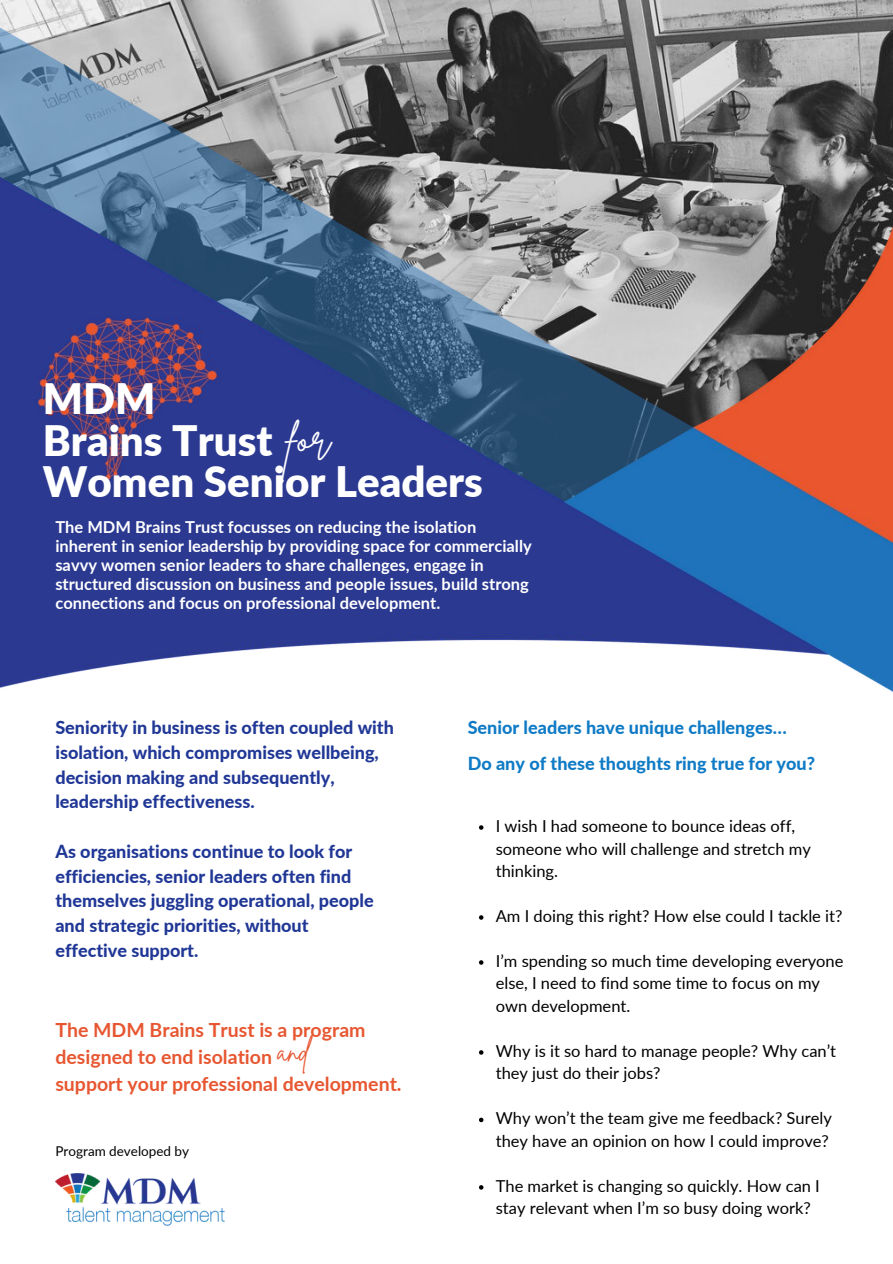
<style>
.page{position:relative;width:893px;height:1264px;background:#fff}
.page>*{position:absolute;margin:0;border:0;box-sizing:border-box;transform-origin:0 0}
.t1{font:45px "Brittany Signature";color:#fff}
.t2{font:900 42px "Lato";color:#fff}
.t3{font:30px "Brittany Signature";color:#e75630}
.t4{font:700 19.5px/27px "Lato";color:#e75630}
.t5{font:800 18px/24.8px "Lato";color:#203796}
.t6{font:800 18px "Lato";color:#0f7bc6}
.t7{font:16.5px/22.5px "Lato";color:#000}
.t8{font:700 16.5px/19px "Lato";color:#fff}
.t9{font:13.5px "Lato";color:#000}
</style>
<div class="page">
<img style="left:0;top:0;width:892px;height:830px">
<img style="left:55px;top:1173px;width:169px;height:53px">
<svg style="left:479px;top:825px;width:4px;height:4px"></svg>
<svg style="left:479px;top:915px;width:4px;height:4px"></svg>
<svg style="left:479px;top:960px;width:4px;height:4px"></svg>
<svg style="left:479px;top:1050px;width:4px;height:4px"></svg>
<svg style="left:479px;top:1117px;width:4px;height:5px"></svg>
<svg style="left:479px;top:1185px;width:4px;height:4px"></svg>
<p class="t2" style="left:43px;top:372px;width:114px">MDM</p>
<p class="t2" style="left:43px;top:414px;width:231px">Brains Trust</p>
<p class="t2" style="left:43px;top:456px;width:441px">Women Senior Leaders</p>
<p class="t1" style="left:288px;top:409px;width:44px">for</p>
<p class="t8" style="left:55px;top:517px;width:478px">The MDM Brains Trust focusses on reducing the isolation inherent in senior leadership by providing space for commercially savvy women senior leaders to share challenges, engage in structured discussion on business and people issues, build strong connections and focus on professional development.</p>
<p class="t5" style="left:55px;top:714px;width:340px">Seniority in business is often coupled with isolation, which compromises wellbeing, decision making and subsequently, leadership effectiveness.</p>
<p class="t5" style="left:55px;top:838px;width:320px">As organisations continue to look for efficiencies, senior leaders often find themselves juggling operational, people</p>
<p class="t5" style="left:55px;top:912px;width:255px">and strategic priorities, without</p>
<p class="t5" style="left:55px;top:937px;width:144px">effective support.</p>
<p class="t4" style="left:55px;top:1015px;width:311px">The MDM Brains Trust is a program designed to end isolation</p>
<p class="t4" style="left:55px;top:1069px;width:347px">support your professional development.</p>
<p class="t3" style="left:278px;top:1031px;width:33px">and</p>
<p class="t9" style="left:55px;top:1142px;width:135px">Program developed by</p>
<p class="t6" style="left:467px;top:716px;width:320px">Senior leaders have unique challenges…</p>
<p class="t6" style="left:467px;top:752px;width:349px">Do any of these thoughts ring true for you?</p>
<p class="t7" style="left:495px;top:814px;width:316px">I wish I had someone to bounce ideas off, someone who will challenge and stretch my thinking.</p>
<p class="t7" style="left:495px;top:904px;width:348px">Am I doing this right? How else could I tackle it?</p>
<p class="t7" style="left:495px;top:949px;width:349px">I’m spending so much time developing everyone else, I need to find some time to focus on my own development.</p>
<p class="t7" style="left:495px;top:1039px;width:342px">Why is it so hard to manage people? Why can’t they just do their jobs?</p>
<p class="t7" style="left:495px;top:1106px;width:337px">Why won’t the team give me feedback? Surely they have an opinion on how I could improve?</p>
<p class="t7" style="left:495px;top:1174px;width:325px">The market is changing so quickly. How can I stay relevant when I’m so busy doing work?</p>
</div>
